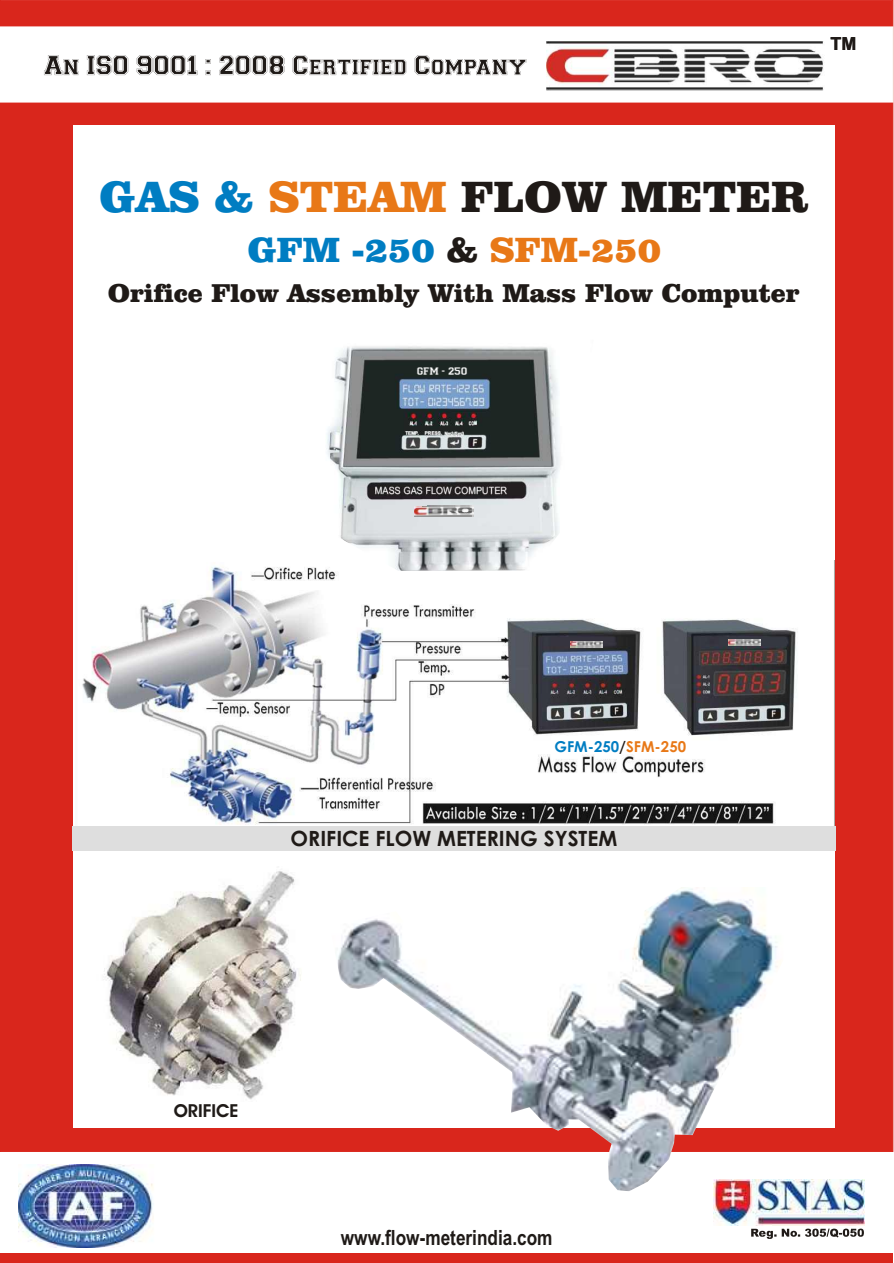
<style>
.page{position:relative;width:894px;height:1263px;background:#fff}
.page>*{position:absolute;margin:0;border:0;box-sizing:border-box;transform-origin:0 0}
.t1{font:45px "Clarendon Blk BT";color:#1f1a17}
.t2{font:36px "Clarendon Blk BT";color:#007dc2}
.t3{font:26.55px "Clarendon Blk BT";color:#1f1a17}
.t4{font:700 21px "Century Gothic";color:#1f1a17}
.t5{font:700 21px "Arial Narrow";color:#1f1a17}
.t6{font:700 18px "Avant Garde Bk BT";color:#1f1a17}
.t7{font:700 18px "Arial";color:#1f1a17}
.t8{font:700 15px "Century Gothic";color:#007dc2}
.t9{font:9.45px "Collegiate";color:#fff}
.s1{color:#007dc2}
.s2{color:#e87817}
.s3{color:#1f1a17}
</style>
<div class="page">
<div style="left:0;top:0;width:893px;height:1152px;background:#d9261c;border:1px solid #d9261c"></div>
<div style="left:73px;top:126px;width:761px;height:1002px;background:#fff"></div>
<div style="left:0;top:27px;width:893px;height:75px;background:#fff"></div>
<svg style="left:44px;top:55px;width:482px;height:20px"></svg>
<img style="left:104px;top:871px;width:197px;height:229px">
<img style="left:547px;top:42px;width:277px;height:48px">
<img style="left:714px;top:1180px;width:150px;height:46px">
<img style="left:19px;top:1165px;width:135px;height:83px">
<div style="left:0;top:1254px;width:893px;height:9px;background:#d9261c"></div>
<svg style="left:751px;top:1229px;width:113px;height:10px"></svg>
<img style="left:330px;top:887px;width:453px;height:304px">
<img style="left:82px;top:560px;width:753px;height:266px">
<img style="left:570px;top:641px;width:33px;height:6px">
<img style="left:728px;top:640px;width:33px;height:6px">
<div style="left:72px;top:826px;width:763px;height:25px;background:#dedede"></div>
<img style="left:318px;top:346px;width:276px;height:225px">
<img style="left:414px;top:506px;width:59px;height:11px">
<p class="t7" style="left:830px;top:37px;width:27px">TM</p>
<h1 class="t1" style="left:99px;top:178px;width:711px"><span class="s1">GAS &amp;</span> <span class="s2">STEAM</span> FLOW METER</h1>
<h2 class="t2" style="left:247px;top:235px;width:415px">GFM -250 <span class="s3">&amp;</span> <span class="s2">SFM-250</span></h2>
<p class="t3" style="left:108px;top:282px;width:693px">Orifice Flow Assembly With Mass Flow Computer</p>
<p class="t9" style="left:417px;top:367px;width:52px">GFM - 250</p>
<p class="t8" style="left:554px;top:740px;width:133px">GFM-250<span class="s3">/</span><span class="s2">SFM-250</span></p>
<p class="t4" style="left:291px;top:830px;width:328px">ORIFICE FLOW METERING SYSTEM</p>
<p class="t6" style="left:174px;top:1104px;width:66px">ORIFICE</p>
<p class="t5" style="left:341px;top:1230px;width:213px">www.flow-meterindia.com</p>
</div>
